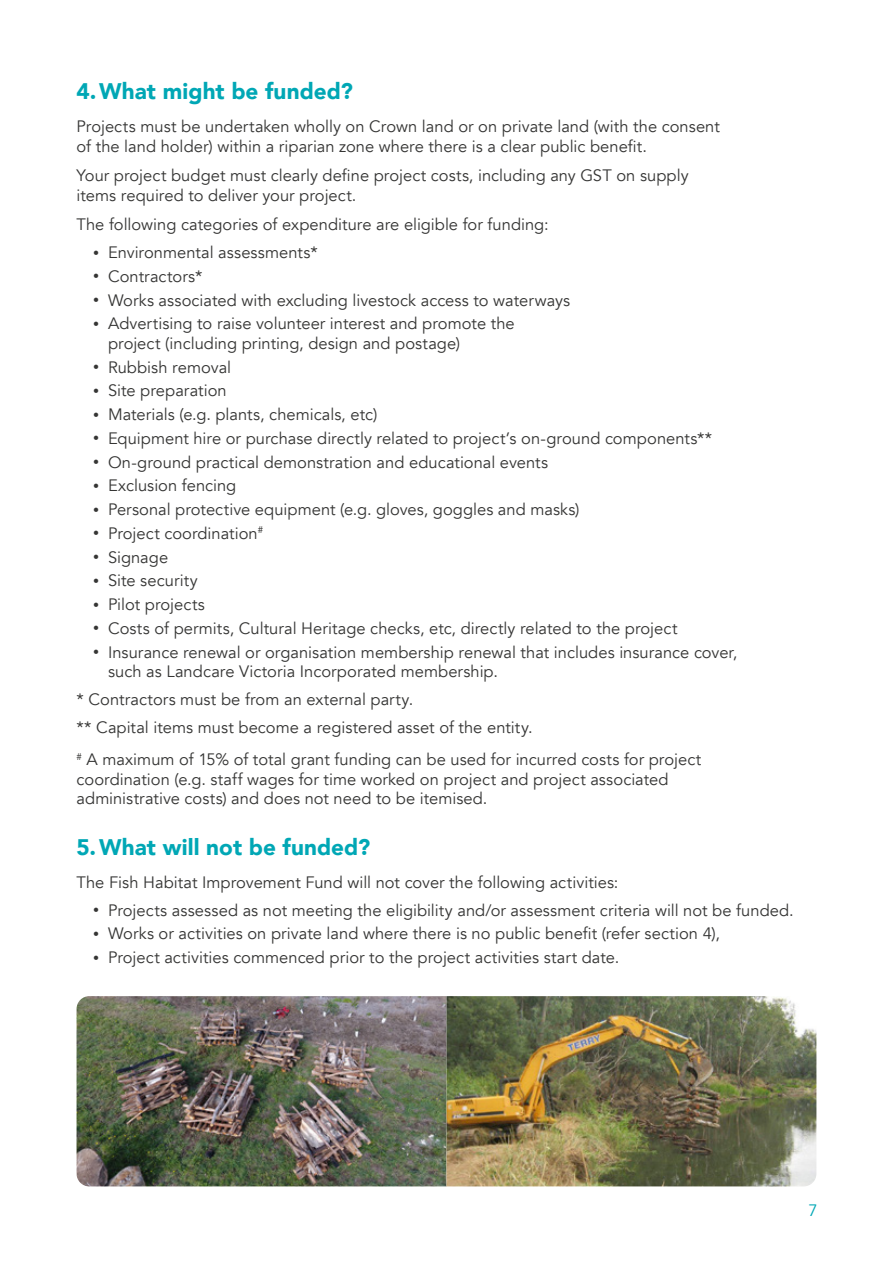
<style>
.page{position:relative;width:893px;height:1263px;background:#fff}
.page>*{position:absolute;margin:0;border:0;box-sizing:border-box;transform-origin:0 0}
.t1{font:900 22.5px "Avenir";letter-spacing:.005em;color:#00a7b5}
.t2{font:16.5px/19.5px "Avenir";color:#353534}
.t3{font:16.5px "Avenir";color:#00a7b5}
.s1{font-size:12px}
</style>
<div class="page">
<img style="left:77px;top:996px;width:739px;height:190px">
<h1 class="t1" style="left:77px;top:72px;width:278px">4.What might be funded?</h1>
<p class="t2" style="left:77px;top:117px;width:645px;line-height:20.2px">Projects must be undertaken wholly on Crown land or on private land (with the consent of the land holder) within a riparian zone where there is a clear public benefit.</p>
<p class="t2" style="left:77px;top:166px;width:614px;line-height:20.2px">Your project budget must clearly define project costs, including any GST on supply items required to deliver your project.</p>
<p class="t2" style="left:77px;top:215px;width:474px">The following categories of expenditure are eligible for funding:</p>
<p class="t2" style="left:93px;top:243px;width:226px"><span class="s1">•</span> Environmental assessments*</p>
<p class="t2" style="left:93px;top:267px;width:111px"><span class="s1">•</span> Contractors*</p>
<p class="t2" style="left:93px;top:290px;width:479px"><span class="s1">•</span> Works associated with excluding livestock access to waterways</p>
<p class="t2" style="left:108px;top:314px;width:408px;text-indent:-15px"><span class="s1">•</span> Advertising to raise volunteer interest and promote the project (including printing, design and postage)</p>
<p class="t2" style="left:93px;top:357px;width:140px"><span class="s1">•</span> Rubbish removal</p>
<p class="t2" style="left:93px;top:381px;width:135px"><span class="s1">•</span> Site preparation</p>
<p class="t2" style="left:93px;top:405px;width:286px"><span class="s1">•</span> Materials (e.g. plants, chemicals, etc)</p>
<p class="t2" style="left:93px;top:429px;width:621px"><span class="s1">•</span> Equipment hire or purchase directly related to project’s on-ground components**</p>
<p class="t2" style="left:93px;top:452px;width:457px"><span class="s1">•</span> On-ground practical demonstration and educational events</p>
<p class="t2" style="left:93px;top:476px;width:145px"><span class="s1">•</span> Exclusion fencing</p>
<p class="t2" style="left:93px;top:500px;width:488px"><span class="s1">•</span> Personal protective equipment (e.g. gloves, goggles and masks)</p>
<p class="t2" style="left:93px;top:524px;width:172px"><span class="s1">•</span> Project coordination<sup>#</sup></p>
<p class="t2" style="left:93px;top:547px;width:77px"><span class="s1">•</span> Signage</p>
<p class="t2" style="left:93px;top:571px;width:106px"><span class="s1">•</span> Site security</p>
<p class="t2" style="left:93px;top:595px;width:113px"><span class="s1">•</span> Pilot projects</p>
<p class="t2" style="left:93px;top:619px;width:586px"><span class="s1">•</span> Costs of permits, Cultural Heritage checks, etc, directly related to the project</p>
<p class="t2" style="left:108px;top:642px;width:631px;text-indent:-15px"><span class="s1">•</span> Insurance renewal or organisation membership renewal that includes insurance cover, such as Landcare Victoria Incorporated membership.</p>
<p class="t2" style="left:77px;top:686px;width:458px;line-height:28px">* Contractors must be from an external party.<br>** Capital items must become a registered asset of the entity.</p>
<p class="t2" style="left:77px;top:750px;width:626px"><sup>#</sup> A maximum of 15% of total grant funding can be used for incurred costs for project coordination (e.g. staff wages for time worked on project and project associated administrative costs) and does not need to be itemised.</p>
<h1 class="t1" style="left:77px;top:828px;width:295px">5.What will not be funded?</h1>
<p class="t2" style="left:77px;top:872px;width:543px">The Fish Habitat Improvement Fund will not cover the following activities:</p>
<p class="t2" style="left:93px;top:900px;width:702px"><span class="s1">•</span> Projects assessed as not meeting the eligibility and/or assessment criteria will not be funded.</p>
<p class="t2" style="left:93px;top:924px;width:628px"><span class="s1">•</span> Works or activities on private land where there is no public benefit (refer section 4),</p>
<p class="t2" style="left:93px;top:948px;width:528px"><span class="s1">•</span> Project activities commenced prior to the project activities start date.</p>
<p class="t3" style="left:808px;top:1200px;width:11px">7</p>
</div>
